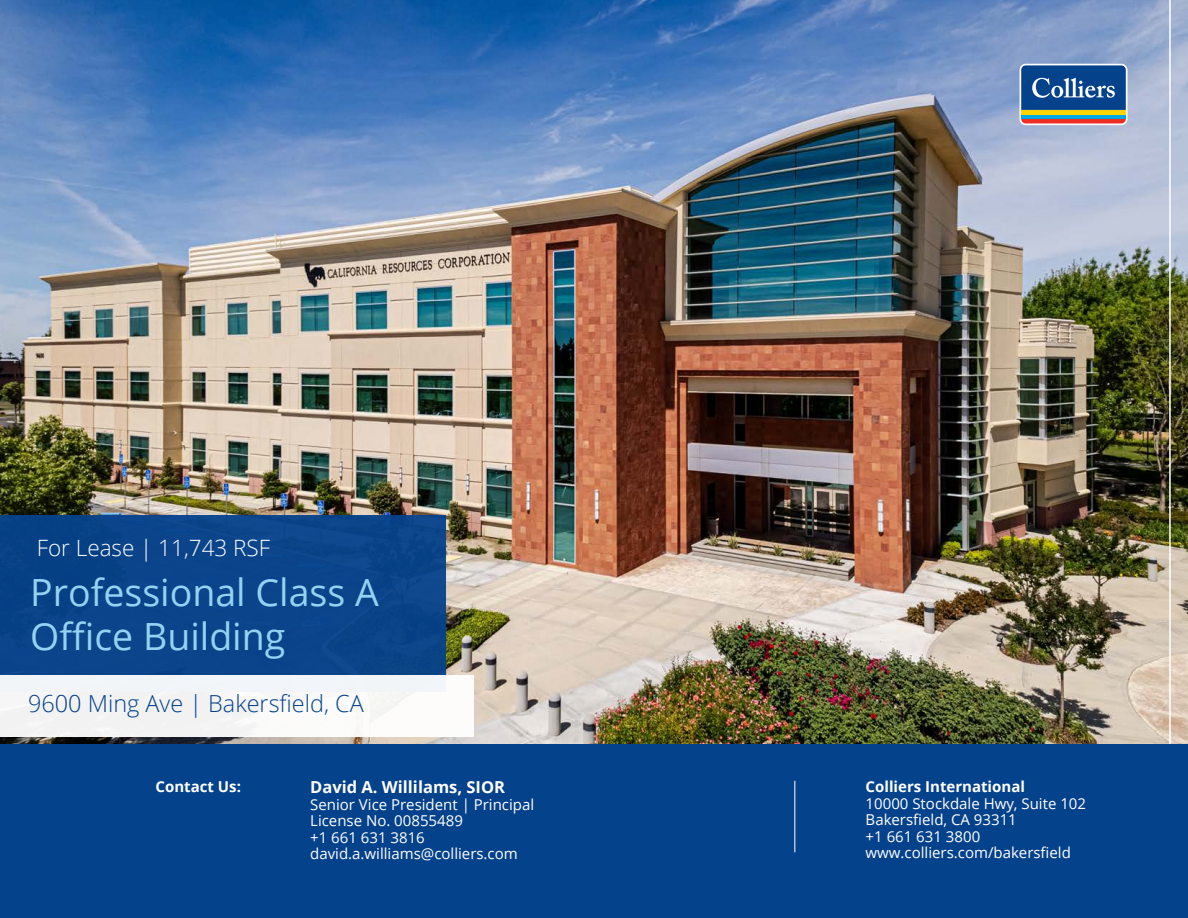
<style>
.page{position:relative;width:1188px;height:918px;background:#fff}
.page>*{position:absolute;margin:0;border:0;box-sizing:border-box;transform-origin:0 0}
.Header_1{font:37.5px/43.5px "Open Sans";color:#95d2f2}
.Header_1-2{font:300 23.4px "Open Sans";color:#05428c}
.Header_1-3{font:300 22.5px "Open Sans";color:#fff}
.t1{font:700 16.5px "Open Sans";color:#fff}
.t2{font:15px "Open Sans";color:#fff}
.t3{font:700 15px "Open Sans";color:#fff}
</style>
<div class="page">
<img style="left:0;top:0;width:1188px;height:745px">
<div style="left:0;top:515px;width:446px;height:177px;background:#05428c"></div>
<div style="left:0;top:675px;width:473px;height:61px;background:#f3f5f8"></div>
<img style="left:1132px;top:0;width:39px;height:745px">
<svg style="left:1020px;top:64px;width:108px;height:61px"></svg>
<div style="left:1021px;top:114px;width:105px;height:5px;background:#00a8e4"></div>
<hr style="left:1021px;top:110px;width:105px;height:4px;background:#fed503">
<svg style="left:1021px;top:119px;width:105px;height:4px"></svg>
<svg style="left:1021px;top:65px;width:105px;height:45px;background:#23599a"></svg>
<div style="left:0;top:745px;width:1188px;height:173px;background:#05428c"></div>
<hr style="left:794px;top:781px;width:1px;height:71px;background:#fff">
<p class="Header_1-3" style="left:37px;top:533px;width:235px">For Lease | 11,743 RSF</p>
<p class="Header_1" style="left:30px;top:570px;width:350px">Professional Class A<br>Office Building</p>
<p class="Header_1-2" style="left:28px;top:688px;width:337px">9600 Ming Ave | Bakersfield, CA</p>
<p class="t3" style="left:156px;top:776px;width:87px">Contact Us:</p>
<p class="t1" style="left:310px;top:776px;width:196px">David A. Willilams, SIOR</p>
<p class="t2" style="left:310px;top:794px;width:226px">Senior Vice President | Principal</p>
<p class="t2" style="left:310px;top:811px;width:154px">License No. 00855489</p>
<p class="t2" style="left:310px;top:827px;width:116px">+1 661 631 3816</p>
<p class="t2" style="left:310px;top:844px;width:209px">david.a.williams@colliers.com</p>
<p class="t3" style="left:866px;top:776px;width:161px">Colliers International</p>
<p class="t2" style="left:866px;top:793px;width:222px">10000 Stockdale Hwy, Suite 102</p>
<p class="t2" style="left:866px;top:810px;width:153px">Bakersfield, CA 93311</p>
<p class="t2" style="left:866px;top:826px;width:116px">+1 661 631 3800</p>
<p class="t2" style="left:866px;top:843px;width:207px">www.colliers.com/bakersfield</p>
</div>
